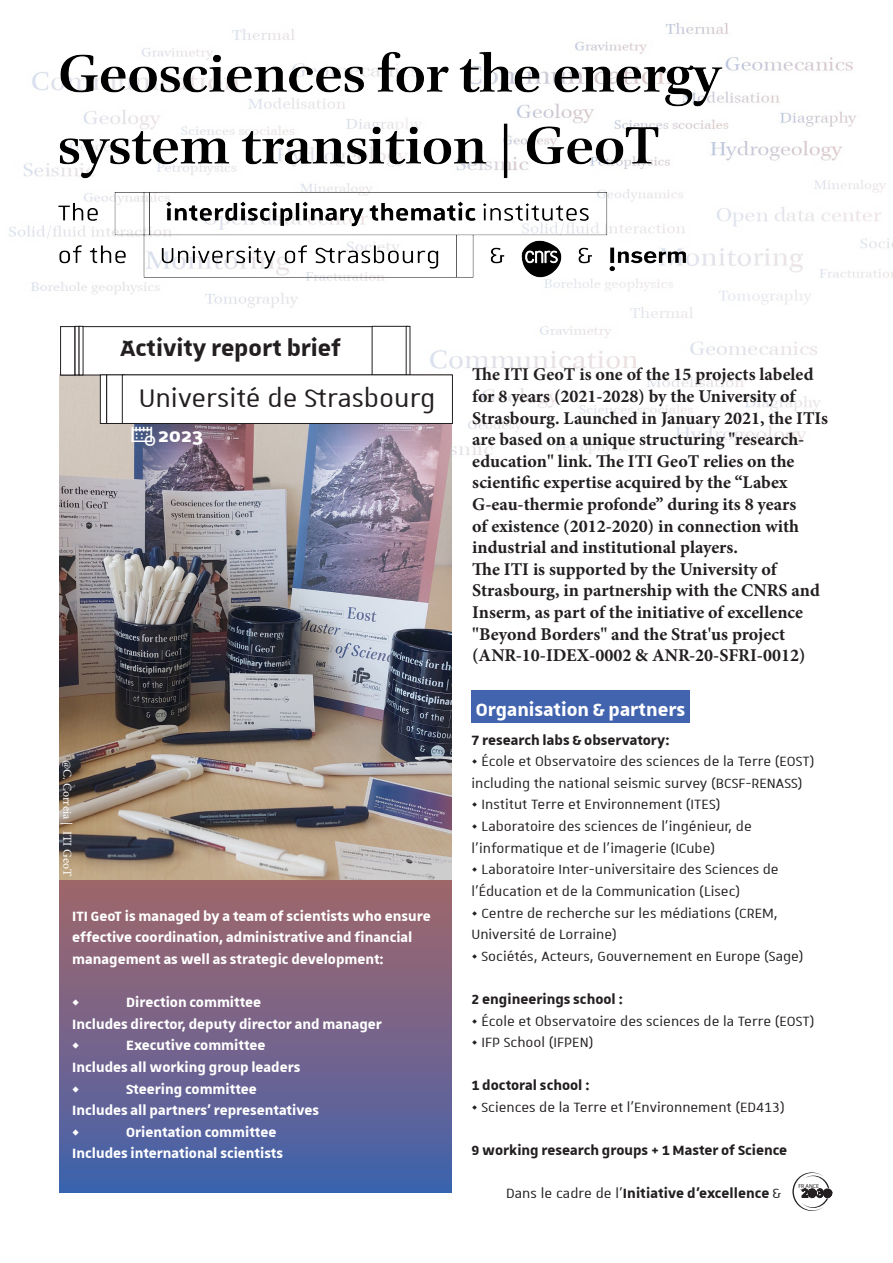
<style>
.page{position:relative;width:893px;height:1263px;background:#fff}
.page>*{position:absolute;margin:0;border:0;box-sizing:border-box;transform-origin:0 0}
.t1{font:34.05px "Unistra D";color:#231f20}
.t2{font:700 30px "Unistra D";color:#231f20}
.Date{font:700 25.5px "Unistra A";color:#fff;scale:1.05 1}
.t3{font:700 24px "Unistra A";color:#fff}
.t4{font:700 18px/21.6px "Minion Pro";color:#231f20}
.t5{font:18px/21.6px "Unistra A";color:#231f20}
.t6{font:700 18px/21.6px "Unistra A";color:#fff}
.t7{font:700 18px "Unistra A";color:#231f20}
.t8{font:12px "Minion Pro";color:#fff}
.t9{font:5.7px "Myriad Pro";color:#231f20}
.s1{font-weight:400}
</style>
<div class="page">
<img style="left:538px;top:180px;width:355px;height:104px">
<img style="left:9px;top:29px;width:465px;height:297px">
<img style="left:363px;top:284px;width:458px;height:171px">
<img style="left:398px;top:23px;width:458px;height:138px">
<img style="left:57px;top:44px;width:675px;height:233px">
<svg style="left:60px;top:879px;width:392px;height:314px;background:#73648a"></svg>
<img style="left:60px;top:375px;width:392px;height:504px">
<div style="left:61px;top:327px;width:340px;height:48px;background:#fff"></div>
<div style="left:60px;top:326px;width:341px;height:49px;border:1px solid #231f20"></div>
<div style="left:372px;top:326px;width:36px;height:49px;background:#fff"></div>
<div style="left:60px;top:326px;width:15px;height:49px;border:1px solid #231f20"></div>
<div style="left:100px;top:375px;width:7px;height:48px;background:#fff"></div>
<div style="left:100px;top:374px;width:7px;height:50px;border:1px solid #231f20"></div>
<div style="left:107px;top:375px;width:18px;height:48px;background:#fff"></div>
<div style="left:106px;top:374px;width:19px;height:50px;border:1px solid #231f20"></div>
<div style="left:122px;top:375px;width:330px;height:48px;background:#fff"></div>
<div style="left:122px;top:374px;width:331px;height:50px;border:1px solid #231f20"></div>
<div style="left:471px;top:691px;width:219px;height:32px;background:#4263ae"></div>
<svg style="left:792px;top:1172px;width:40px;height:39px"></svg>
<svg style="left:132px;top:427px;width:23px;height:19px"></svg>
<p class="t2" style="left:121px;top:331px;width:222px">Activity report brief</p>
<p class="t1" style="left:139px;top:380px;width:298px">Université de Strasbourg</p>
<p class="Date" style="left:158px;top:421px;width:45px">2023</p>
<p class="t8" style="left:75px;top:760px;width:118px;rotate:90deg">@C. Correia | ITI GeoT</p>
<p class="t6" style="left:72px;top:905px;width:360px">ITI GeoT is managed by a team of scientists who ensure effective coordination, administrative and financial</p>
<p class="t6" style="left:72px;top:948px;width:313px">management as well as strategic development:</p>
<p class="t6" style="left:72px;top:991px;width:9px">•</p>
<p class="t6" style="left:126px;top:991px;width:136px">Direction committee</p>
<p class="t6" style="left:72px;top:1013px;width:311px">Includes director, deputy director and manager</p>
<p class="t6" style="left:72px;top:1034px;width:9px">•</p>
<p class="t6" style="left:126px;top:1034px;width:141px">Executive committee</p>
<p class="t6" style="left:72px;top:1056px;width:230px">Includes all working group leaders</p>
<p class="t6" style="left:72px;top:1077px;width:9px">•</p>
<p class="t6" style="left:126px;top:1077px;width:132px">Steering committee</p>
<p class="t6" style="left:72px;top:1099px;width:248px">Includes all partners’ representatives</p>
<p class="t6" style="left:72px;top:1121px;width:9px">•</p>
<p class="t6" style="left:126px;top:1121px;width:152px">Orientation committee</p>
<p class="t6" style="left:72px;top:1142px;width:212px">Includes international scientists</p>
<p class="t4" style="left:472px;top:363px;width:357px">The ITI GeoT is one of the 15 projects labeled for 8 years (2021-2028) by the University of Strasbourg. Launched in January 2021, the ITIs are based on a unique structuring "research&shy;education" link. The ITI GeoT relies on the scientific expertise acquired by the “Labex G-eau-thermie profonde” during its 8 years<br>of existence (2012-2020) in connection with industrial and institutional players.</p>
<p class="t4" style="left:472px;top:558px;width:349px">The ITI is supported by the University of Strasbourg, in partnership with the CNRS and Inserm, as part of the initiative of excellence "Beyond Borders" and the Strat'us project (ANR-10-IDEX-0002 &amp; ANR-20-SFRI-0012)</p>
<p class="t3" style="left:476px;top:696px;width:211px">Organisation &amp; partners</p>
<p class="t7" style="left:471px;top:730px;width:199px">7 research labs &amp; observatory:</p>
<p class="t5" style="left:471px;top:750px;width:345px">• École et Observatoire des sciences de la Terre (EOST) including the national seismic survey (BCSF-RENASS)</p>
<p class="t5" style="left:471px;top:793px;width:250px">• Institut Terre et Environnement (ITES)</p>
<p class="t5" style="left:471px;top:815px;width:282px">• Laboratoire des sciences de l’ingénieur, de l’informatique et de l’imagerie (ICube)</p>
<p class="t5" style="left:471px;top:858px;width:309px">• Laboratoire Inter-universitaire des Sciences de l’Éducation et de la Communication (Lisec)</p>
<p class="t5" style="left:471px;top:901px;width:308px">• Centre de recherche sur les médiations (CREM,<br>Université de Lorraine)</p>
<p class="t5" style="left:471px;top:944px;width:334px">• Sociétés, Acteurs, Gouvernement en Europe (Sage)</p>
<p class="t7" style="left:471px;top:989px;width:153px">2 engineerings school :</p>
<p class="t5" style="left:471px;top:1009px;width:345px">• École et Observatoire des sciences de la Terre (EOST)</p>
<p class="t5" style="left:471px;top:1031px;width:123px">• IFP School (IFPEN)</p>
<p class="t7" style="left:471px;top:1075px;width:119px">1 doctoral school :</p>
<p class="t5" style="left:471px;top:1096px;width:315px">• Sciences de la Terre et l’Environnement (ED413)</p>
<p class="t7" style="left:471px;top:1140px;width:317px">9 working research groups + 1 Master of Science</p>
<p class="t7" style="left:506px;top:1183px;width:277px"><span class="s1">Dans le cadre de l’</span>Initiative d’excellence <span class="s1">&amp;</span></p>
<p class="t9" style="left:798px;top:1182px;width:22px">FR ANCE</p>
</div>
